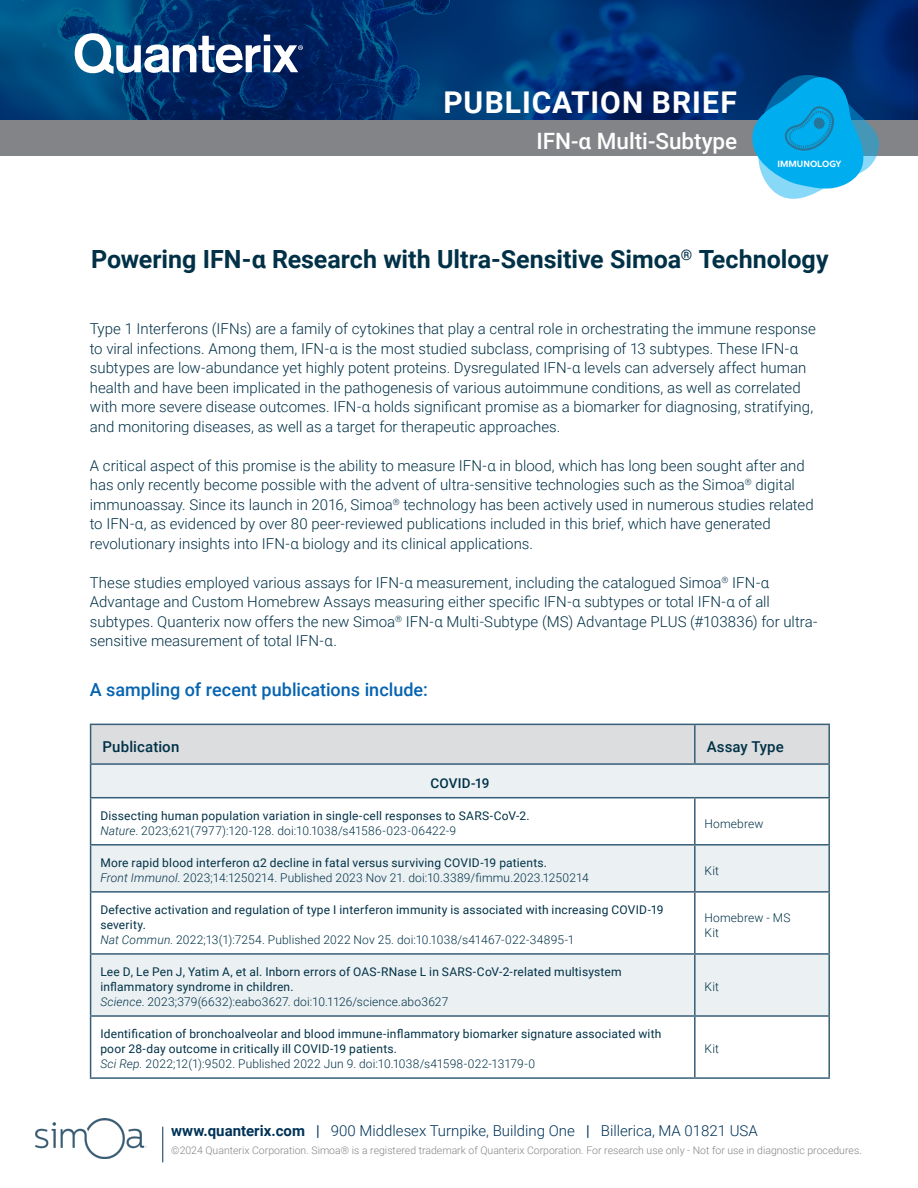
<style>
.page{position:relative;width:918px;height:1188px;background:#fff}
.page>*{position:absolute;margin:0;border:0;box-sizing:border-box;transform-origin:0 0}
.t1{font:700 30px "Roboto";letter-spacing:.035em;color:#fff}
.t2{font:700 25.05px "Roboto";color:#003147}
.t3{font:500 22.5px "Roboto";color:#fff}
.Paragraph_Style_1{font:500 18px "Roboto";color:#0563b0}
.t4{font:300 15px/19.5px "Roboto";color:#003147}
.t5{font:300 15px "Roboto";color:#003358}
.Body{font:500 15px "Roboto";letter-spacing:.005em;color:#003147}
.Body-2{font:500 13.5px "Roboto";letter-spacing:.015em;color:#003147}
.Body-3{font:12px/15px "Roboto";letter-spacing:.015em;color:#003147}
.Body-4{font:300 12px "Roboto";letter-spacing:.01em;color:#003147}
.t6{font:300 10.5px "Roboto";color:#828487}
.t7{font:700 9px "Centrale Sans";color:#fff}
.s1{font-style:italic}
.s2{font-weight:700}
.s3{font-weight:400}
</style>
<div class="page">
<div style="left:0;top:118px;width:918px;height:37px;background:#828487"></div>
<img style="left:0;top:0;width:918px;height:119px">
<svg style="left:75px;top:33px;width:228px;height:41px"></svg>
<img style="left:35px;top:1118px;width:112px;height:40px">
<hr style="left:162px;top:1127px;width:1px;height:35px;background:#003358">
<svg style="left:749px;top:71px;width:131px;height:128px;background:#2e9bce"></svg>
<div style="left:91px;top:725px;width:737px;height:38px;background:#dcdddf"></div>
<svg style="left:91px;top:765px;width:737px;height:250px;fill:#ebf0f2"></svg>
<hr style="left:90px;top:725px;width:1px;height:38px;background:#375e77">
<hr style="left:694px;top:725px;width:2px;height:38px;background:#375e77">
<hr style="left:828px;top:725px;width:2px;height:38px;background:#375e77">
<hr style="left:90px;top:765px;width:1px;height:32px;background:#375e77">
<hr style="left:828px;top:765px;width:2px;height:32px;background:#375e77">
<hr style="left:90px;top:798px;width:1px;height:46px;background:#375e77">
<hr style="left:694px;top:798px;width:2px;height:46px;background:#375e77">
<hr style="left:828px;top:798px;width:2px;height:46px;background:#375e77">
<hr style="left:90px;top:844px;width:605px;height:2px;background:#375e77">
<hr style="left:90px;top:846px;width:1px;height:45px;background:#375e77">
<hr style="left:695px;top:844px;width:135px;height:2px;background:#375e77">
<hr style="left:694px;top:846px;width:2px;height:45px;background:#375e77">
<hr style="left:828px;top:846px;width:2px;height:45px;background:#375e77">
<hr style="left:90px;top:891px;width:605px;height:2px;background:#375e77">
<hr style="left:90px;top:893px;width:1px;height:60px;background:#375e77">
<hr style="left:695px;top:891px;width:135px;height:2px;background:#375e77">
<hr style="left:694px;top:893px;width:2px;height:60px;background:#375e77">
<hr style="left:828px;top:893px;width:2px;height:60px;background:#375e77">
<hr style="left:90px;top:953px;width:605px;height:2px;background:#375e77">
<hr style="left:90px;top:955px;width:1px;height:60px;background:#375e77">
<hr style="left:695px;top:953px;width:135px;height:2px;background:#375e77">
<hr style="left:694px;top:955px;width:2px;height:60px;background:#375e77">
<hr style="left:828px;top:955px;width:2px;height:60px;background:#375e77">
<hr style="left:90px;top:1015px;width:605px;height:2px;background:#375e77">
<hr style="left:90px;top:1017px;width:1px;height:60px;background:#375e77">
<hr style="left:695px;top:1015px;width:135px;height:2px;background:#375e77">
<hr style="left:694px;top:1017px;width:2px;height:60px;background:#375e77">
<hr style="left:828px;top:1017px;width:2px;height:60px;background:#375e77">
<hr style="left:90px;top:1077px;width:605px;height:2px;background:#375e77">
<hr style="left:695px;top:1077px;width:135px;height:2px;background:#375e77">
<hr style="left:90px;top:724px;width:605px;height:1px;background:#375e77">
<hr style="left:695px;top:724px;width:135px;height:1px;background:#375e77">
<hr style="left:90px;top:763px;width:605px;height:2px;background:#375e77">
<hr style="left:695px;top:763px;width:135px;height:2px;background:#375e77">
<hr style="left:90px;top:797px;width:605px;height:1px;background:#375e77">
<hr style="left:695px;top:797px;width:135px;height:1px;background:#375e77">
<h1 class="t1" style="left:443px;top:81px;width:295px">PUBLICATION BRIEF</h1>
<h3 class="t3" style="left:537px;top:125px;width:202px">IFN-α Multi-Subtype</h3>
<p class="t7" style="left:777px;top:158px;width:65px">IMMUNOLOGY</p>
<p class="t2" style="left:91px;top:241px;width:739px">Powering IFN-α Research with Ultra-Sensitive Simoa<sup>®</sup> Technology</p>
<p class="t4" style="left:90px;top:319px;width:727px">Type 1 Interferons (IFNs) are a family of cytokines that play a central role in orchestrating the immune response to viral infections. Among them, IFN-α is the most studied subclass, comprising of 13 subtypes. These IFN-α subtypes are low-abundance yet highly potent proteins. Dysregulated IFN-α levels can adversely affect human health and have been implicated in the pathogenesis of various autoimmune conditions, as well as correlated with more severe disease outcomes. IFN-α holds significant promise as a biomarker for diagnosing, stratifying, and monitoring diseases, as well as a target for therapeutic approaches.</p>
<p class="t4" style="left:90px;top:455px;width:725px">A critical aspect of this promise is the ability to measure IFN-α in blood, which has long been sought after and has only recently become possible with the advent of ultra-sensitive technologies such as the Simoa<sup>®</sup> digital immunoassay. Since its launch in 2016, Simoa<sup>®</sup> technology has been actively used in numerous studies related to IFN-α, as evidenced by over 80 peer-reviewed publications included in this brief, which have generated revolutionary insights into IFN-α biology and its clinical applications.</p>
<p class="t4" style="left:90px;top:572px;width:729px">These studies employed various assays for IFN-α measurement, including the catalogued Simoa<sup>®</sup> IFN-α Advantage and Custom Homebrew Assays measuring either specific IFN-α subtypes or total IFN-α of all subtypes. Quanterix now offers the new Simoa<sup>®</sup> IFN-α Multi-Subtype (MS) Advantage PLUS (#103836) for ultra&shy;sensitive measurement of total IFN-α.</p>
<p class="Paragraph_Style_1" style="left:90px;top:677px;width:340px">A sampling of recent publications include:</p>
<p class="Body" style="left:103px;top:736px;width:78px">Publication</p>
<p class="Body" style="left:707px;top:736px;width:79px">Assay Type</p>
<p class="Body-2" style="left:430px;top:774px;width:61px">COVID-19</p>
<p class="Body-3" style="left:100px;top:808px;width:431px">Dissecting human population variation in single-cell responses to SARS-CoV-2.</p>
<p class="Body-4" style="left:100px;top:822px;width:357px"><span class="s1">Nature</span>. 2023;621(7977):120-128. doi:10.1038/s41586-023-06422-9</p>
<p class="Body-4" style="left:705px;top:815px;width:60px">Homebrew</p>
<p class="Body-3" style="left:100px;top:855px;width:448px">More rapid blood interferon α2 decline in fatal versus surviving COVID-19 patients.</p>
<p class="Body-4" style="left:100px;top:869px;width:490px"><span class="s1">Front Immunol</span>. 2023;14:1250214. Published 2023 Nov 21. doi:10.3389/fimmu.2023.1250214</p>
<p class="Body-3" style="left:100px;top:902px;width:565px">Defective activation and regulation of type I interferon immunity is associated with increasing COVID-19 severity.</p>
<p class="Body-4" style="left:100px;top:932px;width:476px"><span class="s1">Nat Commun</span>. 2022;13(1):7254. Published 2022 Nov 25. doi:10.1038/s41467-022-34895-1</p>
<p class="Body-3" style="left:100px;top:964px;width:523px">Lee D, Le Pen J, Yatim A, et al. Inborn errors of OAS-RNase L in SARS-CoV-2-related multisystem inflammatory syndrome in children.</p>
<p class="Body-4" style="left:100px;top:994px;width:349px"><span class="s1">Science</span>. 2023;379(6632):eabo3627. doi:10.1126/science.abo3627</p>
<p class="Body-3" style="left:100px;top:1026px;width:563px">Identification of bronchoalveolar and blood immune-inflammatory biomarker signature associated with poor 28-day outcome in critically ill COVID-19 patients.</p>
<p class="Body-4" style="left:100px;top:1056px;width:436px"><span class="s1">Sci Rep.</span> 2022;12(1):9502. Published 2022 Jun 9. doi:10.1038/s41598-022-13179-0</p>
<p class="Body-4" style="left:705px;top:862px;width:16px">Kit</p>
<p class="Body-4" style="left:705px;top:909px;width:87px">Homebrew - MS</p>
<p class="Body-4" style="left:705px;top:924px;width:16px">Kit</p>
<p class="Body-4" style="left:705px;top:979px;width:16px">Kit</p>
<p class="Body-4" style="left:705px;top:1041px;width:16px">Kit</p>
<p class="t5" style="left:171px;top:1120px;width:588px"><span class="s2">www.quanterix.com</span> <span class="s3">|</span> 900 Middlesex Turnpike, Building One <span class="s3">|</span> Billerica, MA 01821 USA</p>
<p class="t6" style="left:171px;top:1143px;width:692px">©2024 Quanterix Corporation. Simoa® is a registered trademark of Quanterix Corporation. For research use only - Not for use in diagnostic procedures.</p>
</div>
